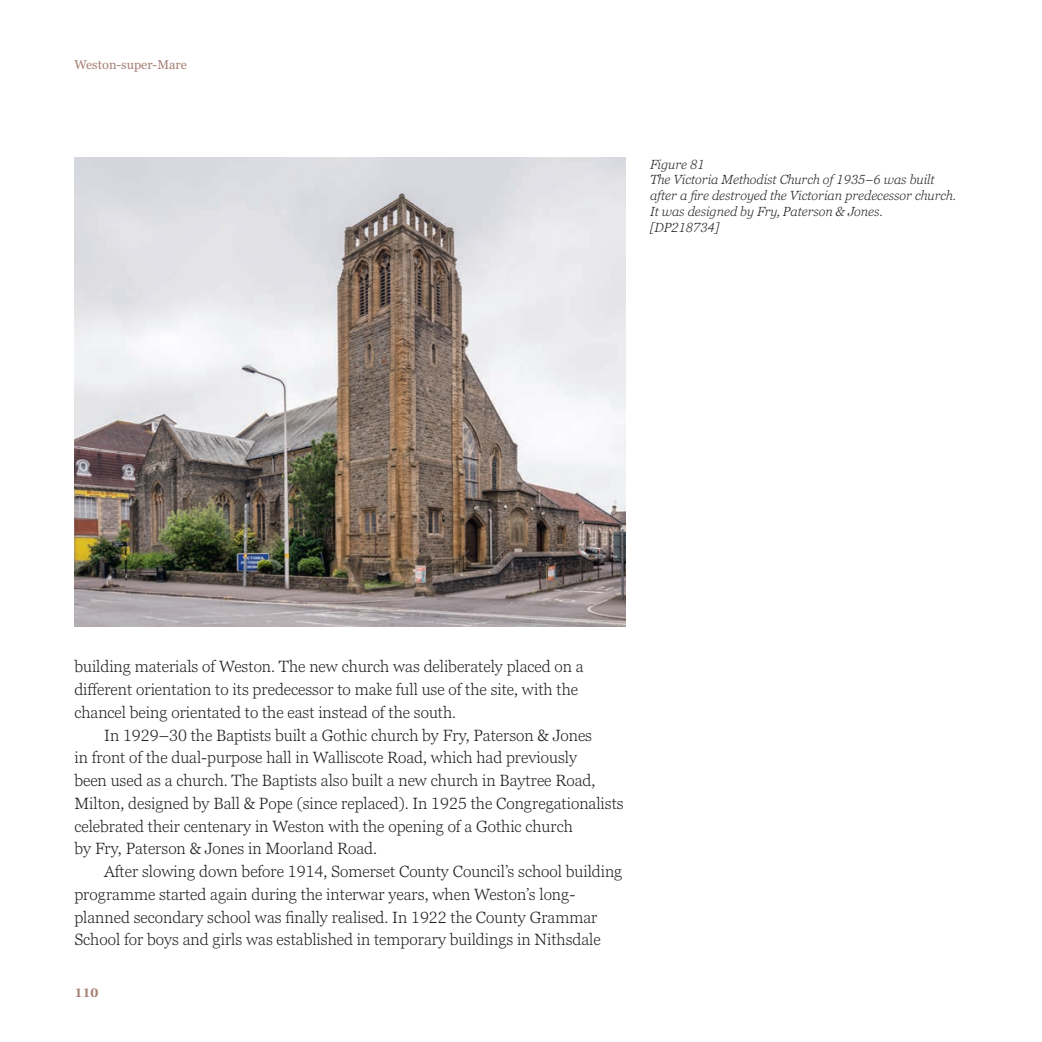
<style>
.page{position:relative;width:1042px;height:1042px;background:#fff}
.page>*{position:absolute;margin:0;border:0;box-sizing:border-box;transform-origin:0 0}
.t1{font:300 16.1px/22.8px "Georgia Pro";color:#231f20}
.t2{font:italic 300 13.12px/15.8px "Georgia Pro";color:#231f20}
.t3{font:12.6px "Georgia Pro";color:#a68075}
.t4{font:700 12.25px "Georgia Pro";color:#a68075}
</style>
<div class="page">
<img style="left:74px;top:158px;width:551px;height:469px">
<p class="t3" style="left:74px;top:58px;width:114px">Weston-super-Mare</p>
<p class="t2" style="left:650px;top:157px;width:308px">Figure 81<br>The Victoria Methodist Church of 1935–6 was built after a fire destroyed the Victorian predecessor church.<br>It was designed by Fry, Paterson &amp; Jones.<br>[DP218734]</p>
<p class="t1" style="left:74px;top:656px;width:511px">building materials of Weston. The new church was deliberately placed on a different orientation to its predecessor to make full use of the site, with the chancel being orientated to the east instead of the south.</p>
<p class="t1" style="left:104px;top:724px;width:489px">In 1929–30 the Baptists built a Gothic church by Fry, Paterson &amp; Jones</p>
<p class="t1" style="left:74px;top:747px;width:504px">in front of the dual-purpose hall in Walliscote Road, which had previously</p>
<p class="t1" style="left:74px;top:770px;width:522px">been used as a church. The Baptists also built a new church in Baytree Road,</p>
<p class="t1" style="left:74px;top:792px;width:551px">Milton, designed by Ball &amp; Pope (since replaced). In 1925 the Congregationalists</p>
<p class="t1" style="left:74px;top:815px;width:500px">celebrated their centenary in Weston with the opening of a Gothic church</p>
<p class="t1" style="left:74px;top:838px;width:304px">by Fry, Paterson &amp; Jones in Moorland Road.</p>
<p class="t1" style="left:104px;top:861px;width:520px">After slowing down before 1914, Somerset County Council’s school building</p>
<p class="t1" style="left:74px;top:883px;width:502px">programme started again during the interwar years, when Weston’s long-</p>
<p class="t1" style="left:74px;top:906px;width:524px">planned secondary school was finally realised. In 1922 the County Grammar</p>
<p class="t1" style="left:74px;top:929px;width:528px">School for boys and girls was established in temporary buildings in Nithsdale</p>
<p class="t4" style="left:74px;top:985px;width:25px">110</p>
</div>
